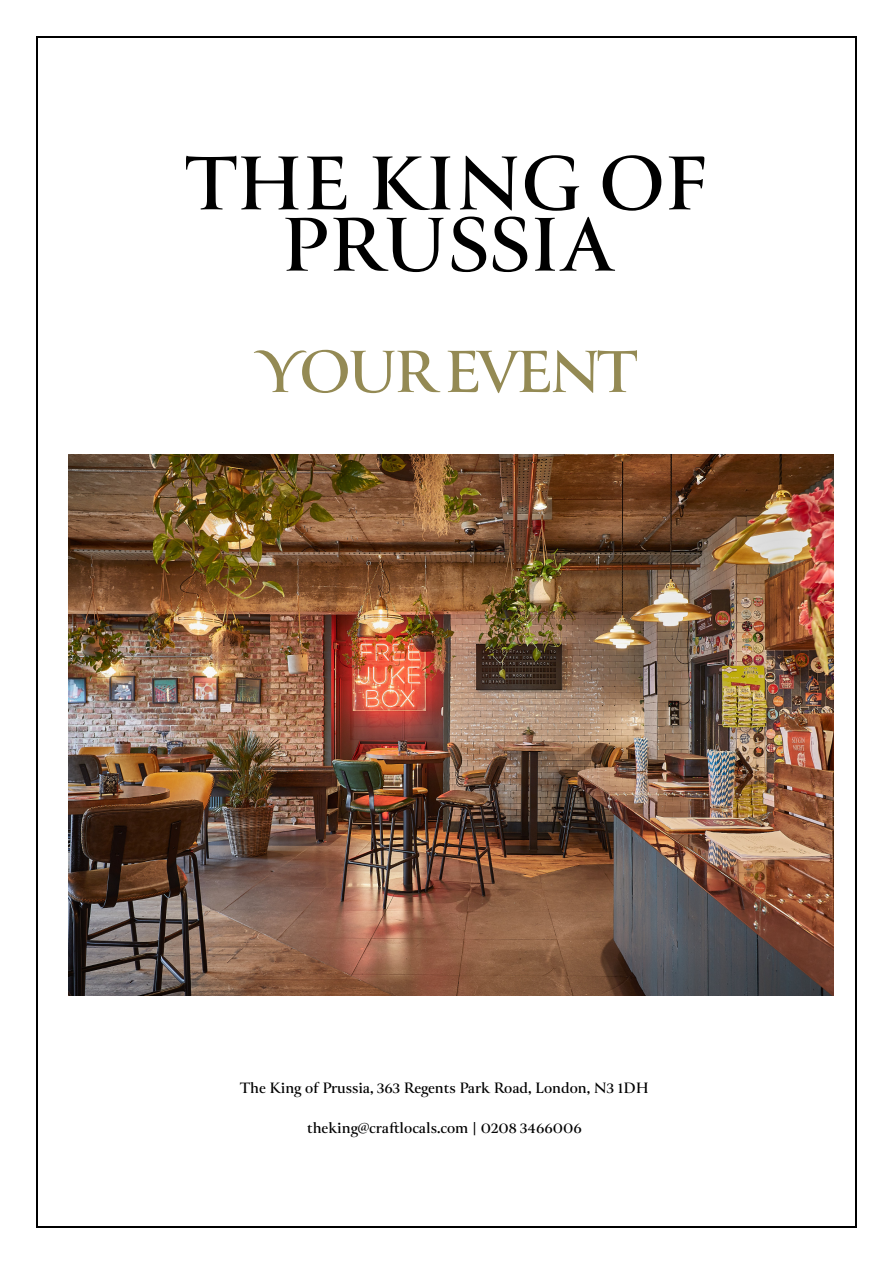
<style>
.page{position:relative;width:893px;height:1264px;background:#fff}
.page>*{position:absolute;margin:0;border:0;box-sizing:border-box;transform-origin:0 0}
.t1{font:700 84.15px/61.2px "Canto";color:#000;text-align:center}
.t2{font:700 65.55px "Canto";letter-spacing:-.05em;color:#948a54}
.t3{font:700 16.5px "Canto";color:#000}
</style>
<div class="page">
<img style="left:69px;top:454px;width:764px;height:541px">
<hr style="left:37px;top:36px;width:818px;height:1px;background:#000">
<hr style="left:36px;top:37px;width:1px;height:1189px;background:#000">
<hr style="left:855px;top:37px;width:1px;height:1189px;background:#000">
<hr style="left:37px;top:1226px;width:818px;height:2px;background:#000">
<h1 class="t1" style="left:186px;top:165px;width:525px">THE KING OF<br>PRUSSIA</h1>
<h2 class="t2" style="left:258px;top:349px;width:381px">YOUR EVENT</h2>
<p class="t3" style="left:240px;top:1081px;width:410px">The King of Prussia, 363 Regents Park Road, London, N3 1DH</p>
<p class="t3" style="left:307px;top:1121px;width:276px">theking@craftlocals.com | 0208 3466006</p>
</div>
